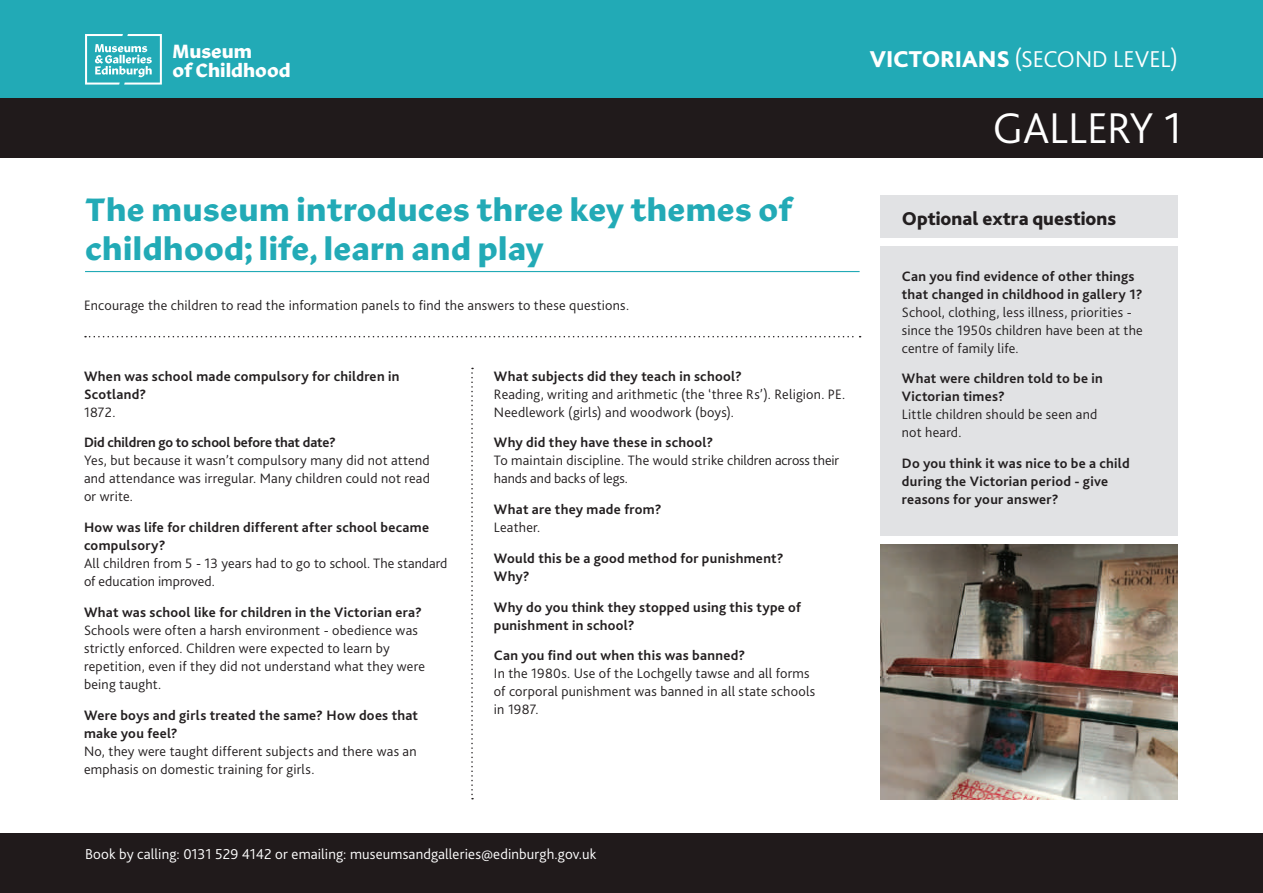
<style>
.page{position:relative;width:1263px;height:893px;background:#fff}
.page>*{position:absolute;margin:0;border:0;box-sizing:border-box;transform-origin:0 0}
.t1{font:300 45px "Bliss 2";letter-spacing:-.01em;color:#fff}
.t2{font:700 33px/39px "Robinson";letter-spacing:.01em;color:#22aab6}
.t3{font:300 24px "Bliss 2";letter-spacing:-.005em;color:#fff}
.t4{font:700 19.65px/18.5px "Robinson";color:#fff}
.t5{font:800 19.5px "Bliss 2";color:#231f20}
.t6{font:300 15px "Bliss 2";letter-spacing:.005em;color:#fff}
.t7{font:300 14.25px/18px "Bliss 2";letter-spacing:.015em;color:#231f20}
.t8{font:700 14.25px/18px "Bliss 2";letter-spacing:.02em;color:#231f20}
.t9{font:700 14.25px "Bliss 2";letter-spacing:-.005em;color:#231f20}
.s1{font-weight:800}
</style>
<div class="page">
<div style="left:0;top:833px;width:1263px;height:60px;background:#201a1b"></div>
<div style="left:0;top:0;width:1263px;height:98px;background:#22aab6"></div>
<div style="left:0;top:98px;width:1263px;height:59px;background:#201a1b"></div>
<svg style="left:85px;top:34px;width:77px;height:51px"></svg>
<div style="left:881px;top:196px;width:297px;height:42px;background:#e1e2e4"></div>
<img style="left:881px;top:544px;width:297px;height:255px">
<hr style="left:85px;top:271px;width:775px;height:1px;background:#22aab6">
<svg style="left:471px;top:368px;width:2px;height:431px"></svg>
<svg style="left:85px;top:336px;width:776px;height:1px"></svg>
<div style="left:881px;top:247px;width:297px;height:289px;background:#e1e2e4"></div>
<h3 class="t4" style="left:173px;top:41px;width:120px">Museum<br>of Childhood</h3>
<h2 class="t2" style="left:85px;top:187px;width:708px">The museum introduces three key themes of childhood; life, learn and play</h2>
<p class="t7" style="left:84px;top:296px;width:547px">Encourage the children to read the information panels to find the answers to these questions.</p>
<p class="t8" style="left:84px;top:366px;width:317px">When was school made compulsory for children in<br>Scotland?</p>
<p class="t7" style="left:84px;top:402px;width:33px">1872.</p>
<p class="t9" style="left:84px;top:434px;width:253px">Did children go to school before that date?</p>
<p class="t7" style="left:84px;top:451px;width:347px;text-align:justify">Yes, but because it wasn’t compulsory many did not attend and attendance was irregular. Many children could not read or write.</p>
<p class="t8" style="left:84px;top:518px;width:347px">How was life for children different after school became compulsory?</p>
<p class="t7" style="left:84px;top:554px;width:365px">All children from 5 - 13 years had to go to school. The standard of education improved.</p>
<p class="t8" style="left:84px;top:603px;width:340px">What was school like for children in the Victorian era?</p>
<p class="t7" style="left:84px;top:621px;width:342px">Schools were often a harsh environment - obedience was strictly enforced. Children were expected to learn by repetition, even if they did not understand what they were being taught.</p>
<p class="t8" style="left:84px;top:705px;width:336px">Were boys and girls treated the same? How does that make you feel?</p>
<p class="t7" style="left:84px;top:741px;width:334px">No, they were taught different subjects and there was an emphasis on domestic training for girls.</p>
<p class="t8" style="left:494px;top:366px;width:249px">What subjects did they teach in school?</p>
<p class="t7" style="left:494px;top:384px;width:353px">Reading, writing and arithmetic (the ‘three Rs’). Religion. PE.<br>Needlework (girls) and woodwork (boys).</p>
<p class="t8" style="left:494px;top:433px;width:221px">Why did they have these in school?</p>
<p class="t7" style="left:494px;top:451px;width:347px">To maintain discipline. The would strike children across their hands and backs of legs.</p>
<p class="t8" style="left:494px;top:500px;width:169px">What are they made from?</p>
<p class="t7" style="left:494px;top:518px;width:48px">Leather.</p>
<p class="t8" style="left:494px;top:549px;width:291px">Would this be a good method for punishment?<br>Why?</p>
<p class="t8" style="left:494px;top:597px;width:309px">Why do you think they stopped using this type of punishment in school?</p>
<p class="t8" style="left:494px;top:646px;width:253px">Can you find out when this was banned?</p>
<p class="t7" style="left:494px;top:664px;width:323px">In the 1980s. Use of the Lochgelly tawse and all forms of corporal punishment was banned in all state schools in 1987.</p>
<h3 class="t3" style="left:870px;top:44px;width:310px"><span class="s1">VICTORIANS</span> (SECOND LEVEL)</h3>
<h1 class="t1" style="left:993px;top:100px;width:191px">GALLERY 1</h1>
<h3 class="t5" style="left:902px;top:207px;width:216px">Optional extra questions</h3>
<p class="t8" style="left:902px;top:267px;width:242px">Can you find evidence of other things that changed in childhood in gallery 1?</p>
<p class="t7" style="left:902px;top:303px;width:242px">School, clothing, less illness, priorities - since the 1950s children have been at the centre of family life.</p>
<p class="t8" style="left:902px;top:369px;width:203px">What were children told to be in<br>Victorian times?</p>
<p class="t7" style="left:902px;top:405px;width:197px">Little children should be seen and not heard.</p>
<p class="t8" style="left:902px;top:454px;width:229px">Do you think it was nice to be a child during the Victorian period - give reasons for your answer?</p>
<p class="t6" style="left:85px;top:845px;width:513px">Book by calling: 0131 529 4142 or emailing: museumsandgalleries@edinburgh.gov.uk</p>
</div>
